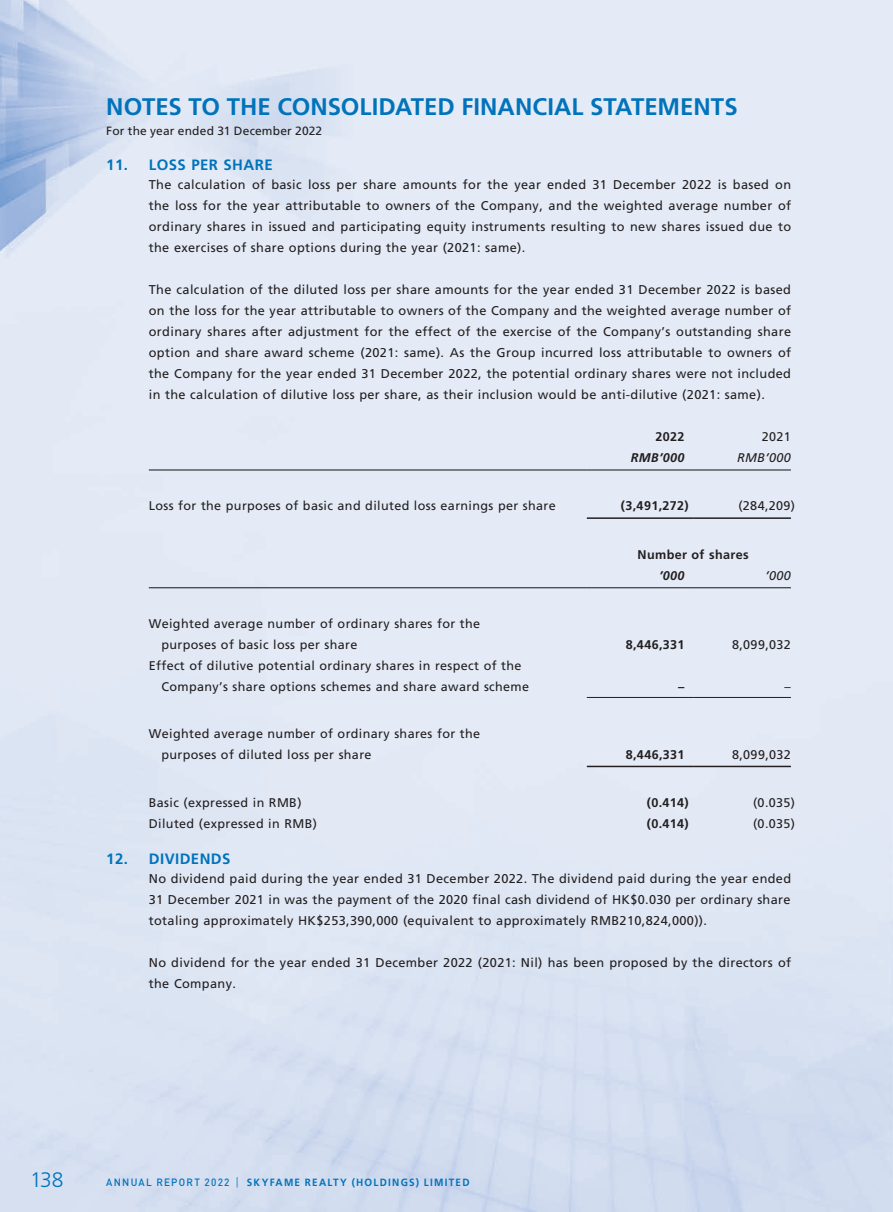
<style>
.page{position:relative;width:893px;height:1212px;background:#fff}
.page>*{position:absolute;margin:0;border:0;box-sizing:border-box;transform-origin:0 0}
.t1{font:700 24px "Frutiger LT Std";color:#0173bb}
.t2{font:300 21px "Frutiger LT Std";color:#0173bb}
.t3{font:700 15px "Frutiger LT Std";letter-spacing:.03em;color:#0173bb}
.t4{font:12.75px/21px "Frutiger LT Std";letter-spacing:.03em;color:#231f20;text-align:justify}
.t5{font:12.6px/21px "Frutiger LT Std";letter-spacing:.03em;color:#231f20}
.t6{font:700 12.6px "Frutiger LT Std";letter-spacing:.03em;color:#231f20}
.t7{font:italic 700 12.6px "Frutiger LT Std";letter-spacing:.03em;color:#231f20}
.t8{font:italic 12.6px "Frutiger LT Std";letter-spacing:.03em;color:#231f20}
.t9{font:12px "Frutiger LT Std";letter-spacing:.015em;color:#231f20}
.t10{font:700 10.5px "Frutiger LT Std";letter-spacing:.125em;color:#0173bb;scale:.95 1}
.s1{font-family:"DIN Pro";font-weight:500}
.s2{font-weight:300}
</style>
<div class="page">
<img style="left:0;top:0;width:892px;height:1212px">
<hr style="left:149px;top:469px;width:438px;height:1px;background:#231f20">
<hr style="left:587px;top:469px;width:106px;height:1px;background:#231f20">
<hr style="left:693px;top:469px;width:98px;height:1px;background:#231f20">
<hr style="left:587px;top:517px;width:106px;height:2px;background:#231f20">
<hr style="left:693px;top:517px;width:98px;height:2px;background:#231f20">
<hr style="left:149px;top:587px;width:438px;height:1px;background:#231f20">
<hr style="left:587px;top:587px;width:106px;height:1px;background:#231f20">
<hr style="left:693px;top:587px;width:98px;height:1px;background:#231f20">
<hr style="left:587px;top:697px;width:106px;height:1px;background:#231f20">
<hr style="left:693px;top:697px;width:98px;height:1px;background:#231f20">
<hr style="left:587px;top:766px;width:106px;height:1px;background:#231f20">
<hr style="left:693px;top:766px;width:98px;height:1px;background:#231f20">
<h1 class="t1" style="left:106px;top:92px;width:633px">NOTES TO THE CONSOLIDATED FINANCIAL STATEMENTS</h1>
<p class="t9" style="left:106px;top:123px;width:217px">For the year ended 31 December 2022</p>
<p class="t3" style="left:106px;top:156px;width:168px">11. LOSS PER SHARE</p>
<p class="t4" style="left:149px;top:174px;width:644px">The calculation of basic loss per share amounts for the year ended 31 December 2022 is based on the loss for the year attributable to owners of the Company, and the weighted average number of ordinary shares in issued and participating equity instruments resulting to new shares issued due to the exercises of share options during the year (2021: same).</p>
<p class="t4" style="left:149px;top:279px;width:644px">The calculation of the diluted loss per share amounts for the year ended 31 December 2022 is based on the loss for the year attributable to owners of the Company and the weighted average number of ordinary shares after adjustment for the effect of the exercise of the Company’s outstanding share option and share award scheme (2021: same). As the Group incurred loss attributable to owners of the Company for the year ended 31 December 2022, the potential ordinary shares were not included in the calculation of dilutive loss per share, as their inclusion would be anti-dilutive (2021: same).</p>
<p class="t6" style="left:655px;top:429px;width:31px">2022</p>
<p class="t5" style="left:762px;top:426px;width:31px">2021</p>
<p class="t7" style="left:631px;top:450px;width:55px">RMB’000</p>
<p class="t8" style="left:737px;top:450px;width:55px">RMB’000</p>
<p class="t5" style="left:149px;top:495px;width:409px">Loss for the purposes of basic and diluted loss earnings per share</p>
<p class="t6" style="left:621px;top:499px;width:69px">(3,491,272)</p>
<p class="t5" style="left:738px;top:495px;width:58px">(284,209)</p>
<p class="t6" style="left:638px;top:547px;width:112px">Number of shares</p>
<p class="t7" style="left:659px;top:568px;width:27px">’000</p>
<p class="t8" style="left:765px;top:568px;width:27px">’000</p>
<p class="t5" style="left:161px;top:613px;width:320px;text-indent:-13px">Weighted average number of ordinary shares for the purposes of basic loss per share</p>
<p class="t6" style="left:626px;top:637px;width:60px">8,446,331</p>
<p class="t5" style="left:732px;top:634px;width:60px">8,099,032</p>
<p class="t5" style="left:161px;top:655px;width:369px;text-indent:-13px">Effect of dilutive potential ordinary shares in respect of the<br>Company’s share options schemes and share award scheme</p>
<p class="t5" style="left:161px;top:723px;width:320px;text-indent:-13px">Weighted average number of ordinary shares for the purposes of diluted loss per share</p>
<p class="t6" style="left:678px;top:679px;width:8px">–</p>
<p class="t5" style="left:785px;top:676px;width:8px">–</p>
<p class="t6" style="left:626px;top:747px;width:60px">8,446,331</p>
<p class="t5" style="left:732px;top:744px;width:60px">8,099,032</p>
<p class="t5" style="left:149px;top:792px;width:154px">Basic (expressed in RMB)</p>
<p class="t6" style="left:647px;top:795px;width:44px">(0.414)</p>
<p class="t5" style="left:753px;top:792px;width:44px">(0.035)</p>
<p class="t5" style="left:149px;top:813px;width:170px">Diluted (expressed in RMB)</p>
<p class="t6" style="left:647px;top:816px;width:44px">(0.414)</p>
<p class="t5" style="left:753px;top:813px;width:44px">(0.035)</p>
<p class="t3" style="left:106px;top:850px;width:126px">12. DIVIDENDS</p>
<p class="t4" style="left:149px;top:868px;width:644px">No dividend paid during the year ended 31 December 2022. The dividend paid during the year ended 31 December 2021 in was the payment of the 2020 final cash dividend of HK$0.030 per ordinary share totaling approximately HK$253,390,000 (equivalent to approximately RMB210,824,000)).</p>
<p class="t4" style="left:149px;top:952px;width:644px">No dividend for the year ended 31 December 2022 (2021: Nil) has been proposed by the directors of the Company.</p>
<h2 class="t2" style="left:30px;top:1168px;width:35px">138</h2>
<p class="t10" style="left:106px;top:1176px;width:384px"><span class="s1">ANNUAL REPORT 2022</span> <span class="s2">|</span> SKYFAME REALTY (HOLDINGS) LIMITED</p>
</div>
